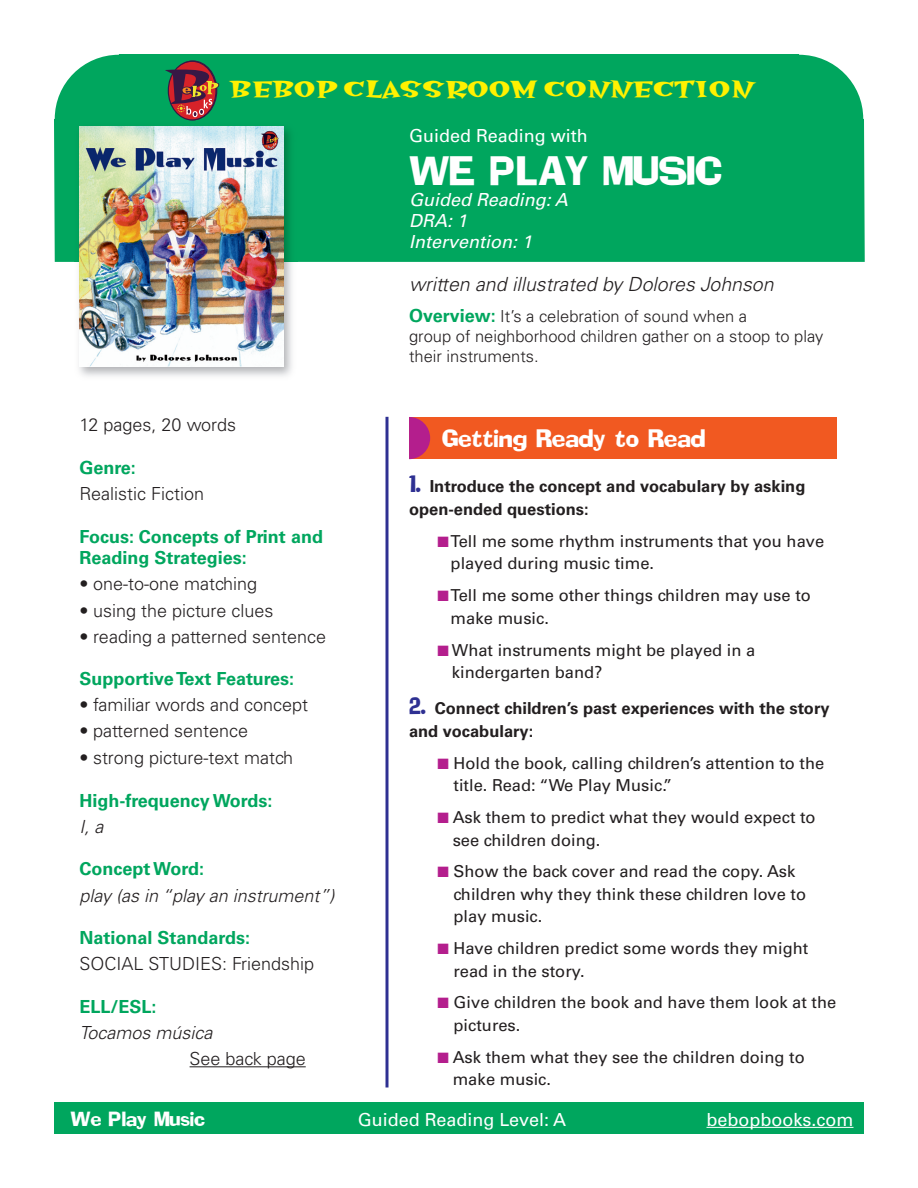
<style>
.page{position:relative;width:918px;height:1188px;background:#fff}
.page>*{position:absolute;margin:0;border:0;box-sizing:border-box;transform-origin:0 0}
.t1{font:36px "Addled";color:#fff}
.t2{font:26.4px "Hotsy Totsy Bold Mv B";color:#fff101}
.t3{font:22.2px "Addled";color:#fff}
.t4{font:italic 300 19.5px "Univers";color:#231f20}
.t5{font:300 18px "Univers";color:#231f20}
.t6{font:700 18px/21.6px "Univers";color:#00a65e}
.t7{font:18px "Univers";color:#fff}
.t8{font:italic 300 18px "Univers";color:#231f20}
.t9{font:italic 18px/21px "Univers";color:#fff}
.t10{font:18px "Addled";color:#fff}
.t11{font:16.5px/22.5px "Univers";color:#231f20}
.t12{font:700 16.5px/22.5px "Univers";color:#231f20}
.t13{font:300 16.5px/19.8px "Univers";color:#231f20}
.s1{font-weight:700;font-size:18px;color:#00a65e}
.s2{font-family:"Addled";font-weight:400;font-size:21px;color:#2e3092}
.s3{color:#b41e8d}
</style>
<div class="page">
<div style="left:54px;top:54px;width:811px;height:208px;background:#00a65e"></div>
<img style="left:74px;top:121px;width:224px;height:256px">
<img style="left:80px;top:127px;width:203px;height:240px">
<hr style="left:190px;top:1066px;width:116px;height:1px;background:#231f20">
<hr style="left:386px;top:417px;width:2px;height:671px;background:#2e3092">
<div style="left:409px;top:417px;width:428px;height:42px;background:#f15921"></div>
<svg style="left:409px;top:417px;width:21px;height:42px"></svg>
<div style="left:54px;top:1103px;width:810px;height:31px;background:#00a65e"></div>
<hr style="left:707px;top:1127px;width:147px;height:1px;background:#fff">
<svg style="left:168px;top:61px;width:48px;height:59px"></svg>
<svg style="left:165px;top:70px;width:54px;height:47px;background:#784c43"></svg>
<h2 class="t2" style="left:230px;top:75px;width:525px">BEBOP CLASSROOM CONNECTION</h2>
<p class="t5" style="left:80px;top:414px;width:158px">12 pages, 20 words</p>
<p class="t6" style="left:80px;top:457px;width:58px">Genre:</p>
<p class="t5" style="left:80px;top:483px;width:126px">Realistic Fiction</p>
<p class="t6" style="left:80px;top:526px;width:245px">Focus: Concepts of Print and<br>Reading Strategies:</p>
<p class="t5" style="left:80px;top:573px;width:179px">• one-to-one matching</p>
<p class="t5" style="left:80px;top:599px;width:196px">• using the picture clues</p>
<p class="t5" style="left:80px;top:625px;width:248px">• reading a patterned sentence</p>
<p class="t6" style="left:80px;top:668px;width:216px">Supportive Text Features:</p>
<p class="t5" style="left:80px;top:694px;width:230px">• familiar words and concept</p>
<p class="t5" style="left:80px;top:720px;width:170px">• patterned sentence</p>
<p class="t5" style="left:80px;top:746px;width:215px">• strong picture-text match</p>
<p class="t6" style="left:80px;top:790px;width:195px">High-frequency Words:</p>
<p class="t8" style="left:80px;top:816px;width:26px">I, a</p>
<p class="t6" style="left:80px;top:858px;width:126px">Concept Word:</p>
<p class="t8" style="left:80px;top:884px;width:257px">play (as in “play an instrument”)</p>
<p class="t6" style="left:80px;top:927px;width:172px">National Standards:</p>
<p class="t5" style="left:80px;top:953px;width:236px">SOCIAL STUDIES: Friendship</p>
<p class="t6" style="left:80px;top:996px;width:79px">ELL/ESL:</p>
<p class="t8" style="left:80px;top:1022px;width:134px">Tocamos música</p>
<p class="t5" style="left:190px;top:1048px;width:118px">See back page</p>
<p class="t7" style="left:409px;top:125px;width:180px">Guided Reading with</p>
<h1 class="t1" style="left:409px;top:156px;width:314px">WE PLAY MUSIC</h1>
<p class="t9" style="left:409px;top:189px;width:160px">Guided Reading: A<br>DRA: 1<br>Intervention: 1</p>
<p class="t4" style="left:409px;top:273px;width:366px">written and illustrated by Dolores Johnson</p>
<p class="t13" style="left:409px;top:306px;width:416px"><span class="s1">Overview:</span> It’s a celebration of sound when a<br>group of neighborhood children gather on a stoop to play their instruments.</p>
<h3 class="t3" style="left:442px;top:429px;width:265px">Getting Ready to Read</h3>
<p class="t12" style="left:409px;top:475px;width:398px"><span class="s2">1.</span> Introduce the concept and vocabulary by asking open-ended questions:</p>
<p class="t11" style="left:451px;top:530px;width:375px;text-indent:-13px"><span class="s3">■</span> Tell me some rhythm instruments that you have played during music time.</p>
<p class="t11" style="left:451px;top:584px;width:362px;text-indent:-13px"><span class="s3">■</span> Tell me some other things children may use to make music.</p>
<p class="t11" style="left:452px;top:639px;width:305px;text-indent:-14px"><span class="s3">■</span> What instruments might be played in a kindergarten band?</p>
<p class="t12" style="left:409px;top:698px;width:422px"><span class="s2">2.</span> Connect children’s past experiences with the story and vocabulary:</p>
<p class="t11" style="left:454px;top:752px;width:372px;text-indent:-16px"><span class="s3">■</span> Hold the book, calling children’s attention to the title. Read: “We Play Music.”</p>
<p class="t11" style="left:453px;top:806px;width:365px;text-indent:-15px"><span class="s3">■</span> Ask them to predict what they would expect to see children doing.</p>
<p class="t11" style="left:454px;top:860px;width:354px;text-indent:-16px"><span class="s3">■</span> Show the back cover and read the copy. Ask children why they think these children love to play music.</p>
<p class="t11" style="left:454px;top:937px;width:356px;text-indent:-16px"><span class="s3">■</span> Have children predict some words they might read in the story.</p>
<p class="t11" style="left:454px;top:991px;width:384px;text-indent:-16px"><span class="s3">■</span> Give children the book and have them look at the pictures.</p>
<p class="t11" style="left:453px;top:1046px;width:354px;text-indent:-15px"><span class="s3">■</span> Ask them what they see the children doing to make music.</p>
<p class="t10" style="left:70px;top:1111px;width:136px">We Play Music</p>
<p class="t7" style="left:358px;top:1109px;width:210px">Guided Reading Level: A</p>
<p class="t7" style="left:707px;top:1109px;width:148px">bebopbooks.com</p>
</div>
